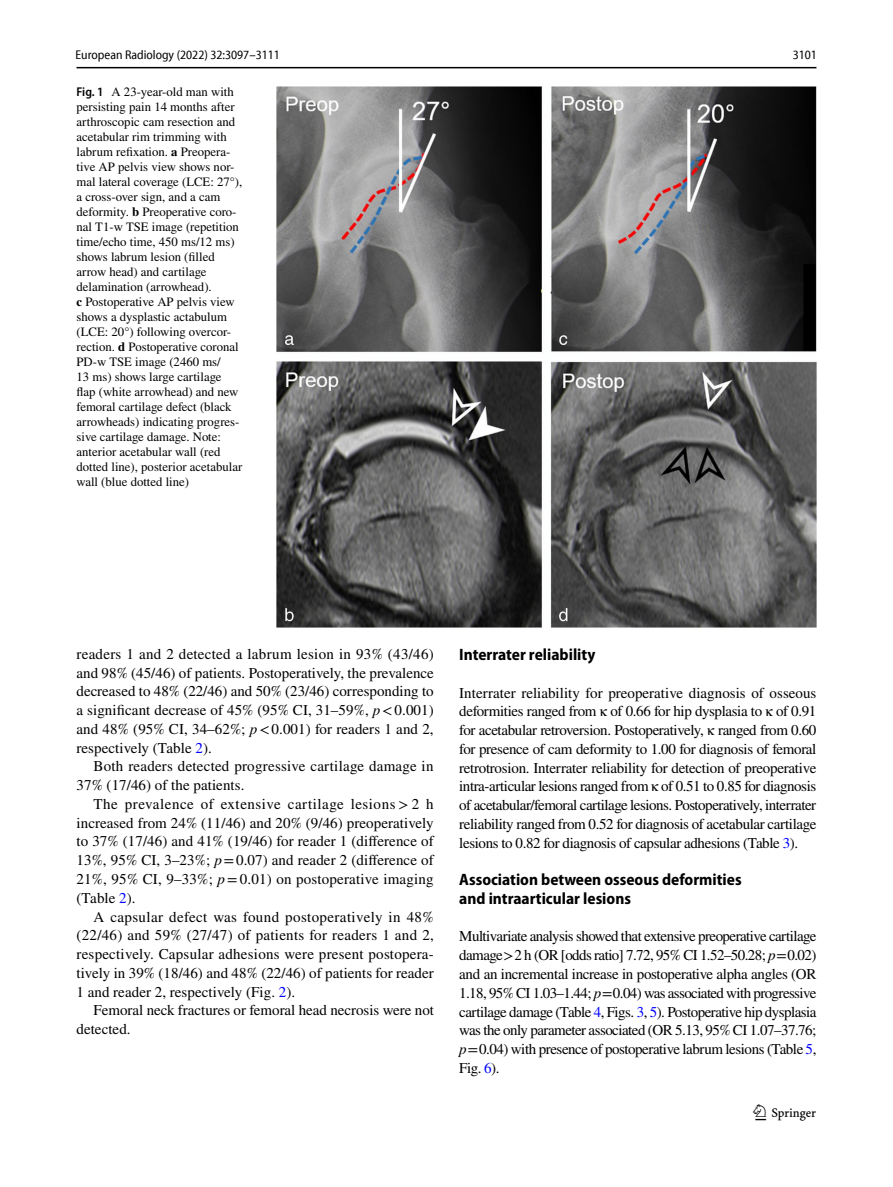
<style>
.page{position:relative;width:893px;height:1187px;background:#fff}
.page>*{position:absolute;margin:0;border:0;box-sizing:border-box;transform-origin:0 0}
.t1{font:22.5px "Springnew Regular 3";color:#000}
.t2{font:700 semi-condensed 16.5px/18.8px "Myriad Pro";color:#000}
.t3{font:15px/18.8px "STIX";letter-spacing:.005em;color:#000;text-align:justify}
.t4{font:12.75px/15px "STIX";color:#000}
.t5{font:semi-condensed 12.75px "Myriad Pro Unic";color:#000}
.s1{font-family:"Myriad Pro";font-weight:600;font-stretch:semi-condensed}
.s2{font-weight:700}
.s3{font-style:italic}
.s4{color:#00f}
</style>
<div class="page">
<hr style="left:77px;top:67px;width:739px;height:1px;background:#000">
<img style="left:276px;top:87px;width:540px;height:541px">
<p class="t5" style="left:76px;top:50px;width:206px">European Radiology (2022) 32:3097–3111</p>
<p class="t5" style="left:793px;top:50px;width:26px">3101</p>
<p class="t4" style="left:77px;top:85px;width:167px"><span class="s1">Fig. 1</span> A 23-year-old man with persisting pain 14 months after arthroscopic cam resection and acetabular rim trimming with labrum refixation. <span class="s2">a</span> Preopera&shy;tive AP pelvis view shows nor&shy;mal lateral coverage (LCE: 27°), a cross-over sign, and a cam deformity. <span class="s2">b</span> Preoperative coro&shy;nal T1-w TSE image (repetition time/echo time, 450 ms/12 ms) shows labrum lesion (filled arrow head) and cartilage delamination (arrowhead).<br><span class="s2">c</span> Postoperative AP pelvis view shows a dysplastic actabulum (LCE: 20°) following overcor&shy;rection. <span class="s2">d</span> Postoperative coronal<br>PD-w TSE image (2460 ms/<br>13 ms) shows large cartilage flap (white arrowhead) and new femoral cartilage defect (black arrowheads) indicating progres&shy;sive cartilage damage. Note: anterior acetabular wall (red dotted line), posterior acetabular wall (blue dotted line)</p>
<p class="t3" style="left:77px;top:645px;width:359px">readers 1 and 2 detected a labrum lesion in 93% (43/46) and 98% (45/46) of patients. Postoperatively, the prevalence decreased to 48% (22/46) and 50% (23/46) corresponding to a significant decrease of 45% (95% CI, 31–59%, <span class="s3">p</span>&lt;0.001) and 48% (95% CI, 34–62%; <span class="s3">p</span>&lt;0.001) for readers 1 and 2, respectively (Table <span class="s4">2</span>).</p>
<p class="t3" style="left:77px;top:758px;width:358px;text-indent:17px">Both readers detected progressive cartilage damage in<br>37% (17/46) of the patients.</p>
<p class="t3" style="left:77px;top:795px;width:359px;text-indent:17px">The prevalence of extensive cartilage lesions &gt; 2 h increased from 24% (11/46) and 20% (9/46) preoperatively to 37% (17/46) and 41% (19/46) for reader 1 (difference of 13%, 95% CI, 3–23%; <span class="s3">p</span>=0.07) and reader 2 (difference of 21%, 95% CI, 9–33%; <span class="s3">p</span>=0.01) on postoperative imaging (Table <span class="s4">2</span>).</p>
<p class="t3" style="left:77px;top:908px;width:359px;text-indent:17px">A capsular defect was found postoperatively in 48% (22/46) and 59% (27/47) of patients for readers 1 and 2, respectively. Capsular adhesions were present postopera&shy;tively in 39% (18/46) and 48% (22/46) of patients for reader 1 and reader 2, respectively (Fig. <span class="s4">2</span>).</p>
<p class="t3" style="left:77px;top:1001px;width:359px;text-indent:17px">Femoral neck fractures or femoral head necrosis were not detected.</p>
<p class="t2" style="left:459px;top:645px;width:138px">Interrater reliability</p>
<p class="t3" style="left:459px;top:684px;width:359px">Interrater reliability for preoperative diagnosis of osseous deformities ranged from κ of 0.66 for hip dysplasia to κ of 0.91 for acetabular retroversion. Postoperatively, κ ranged from 0.60 for presence of cam deformity to 1.00 for diagnosis of femoral retrotrosion. Interrater reliability for detection of preoperative intra-articular lesions ranged from κ of 0.51 to 0.85 for diagnosis of acetabular/femoral cartilage lesions. Postoperatively, interrater reliability ranged from 0.52 for diagnosis of acetabular cartilage lesions to 0.82 for diagnosis of capsular adhesions (Table <span class="s4">3</span>).</p>
<p class="t2" style="left:459px;top:870px;width:284px">Association between osseous deformities and intraarticular lesions</p>
<p class="t3" style="left:459px;top:928px;width:359px">Multivariate analysis showed that extensive preoperative cartilage damage&gt;2 h (OR [odds ratio] 7.72, 95% CI 1.52–50.28; <span class="s3">p</span>=0.02) and an incremental increase in postoperative alpha angles (OR 1.18, 95% CI 1.03–1.44; <span class="s3">p</span>=0.04) was associated with progressive cartilage damage (Table <span class="s4">4</span>, Figs. <span class="s4">3</span>, <span class="s4">5</span>). Postoperative hip dysplasia was the only parameter associated (OR 5.13, 95% CI 1.07–37.76; <span class="s3">p</span>=0.04) with presence of postoperative labrum lesions (Table <span class="s4">5</span>, Fig. <span class="s4">6</span>).</p>
<h1 class="t1" style="left:755px;top:1104px;width:62px">1 3</h1>
</div>
